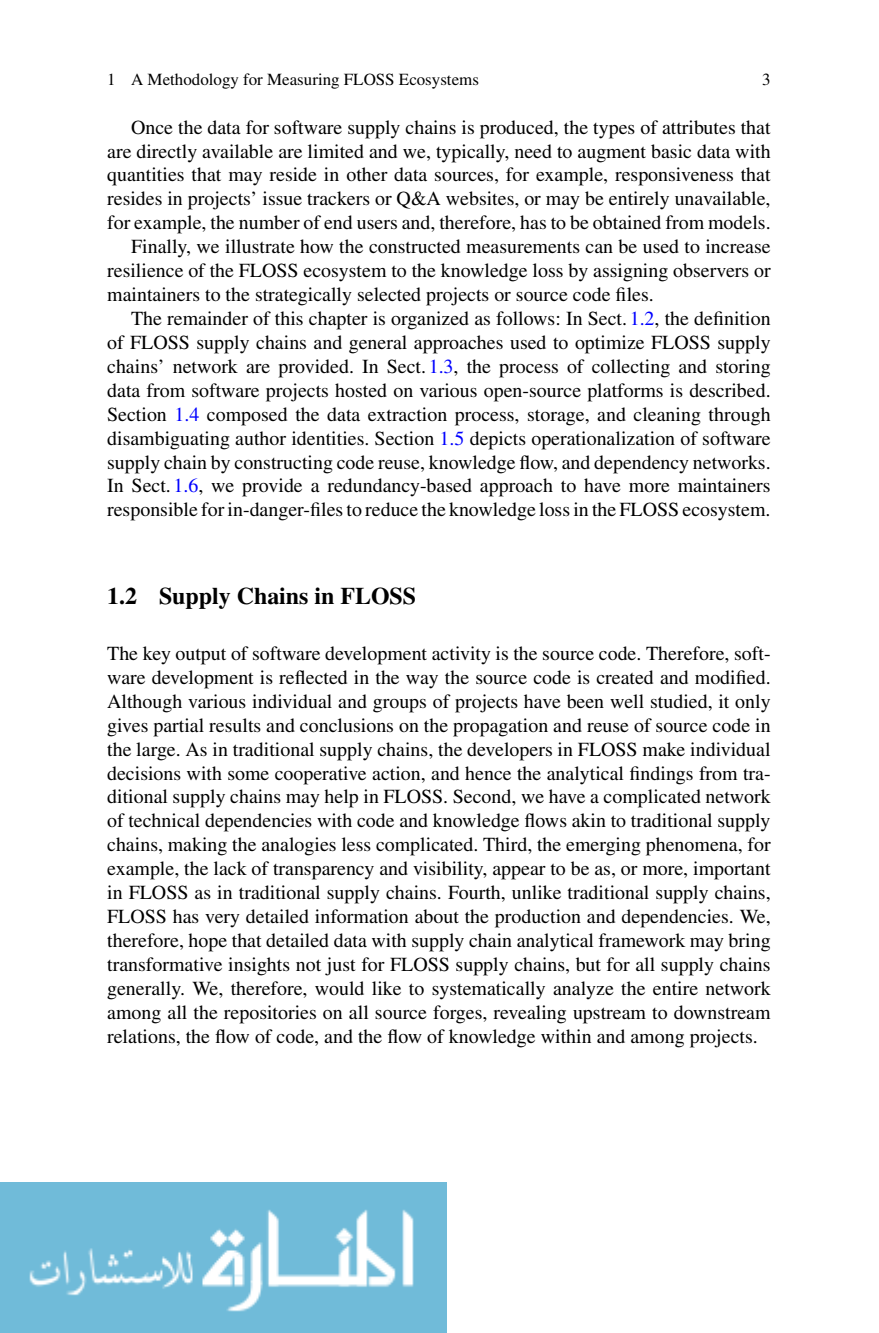
<style>
.page{position:relative;width:879px;height:1333px;background:#fff}
.page>*{position:absolute;margin:0;border:0;box-sizing:border-box;transform-origin:0 0}
.t1{font:700 24px "Times";color:#000}
.t2{font:20px/24px "Times";color:#000;text-align:justify}
.t3{font:17px "Times";color:#000}
.s1{color:#00f}
</style>
<div class="page">
<img style="left:0;top:1182px;width:446px;height:150px">
<p class="t3" style="left:107px;top:73px;width:373px">1 A Methodology for Measuring FLOSS Ecosystems</p>
<p class="t3" style="left:762px;top:73px;width:10px">3</p>
<p class="t2" style="left:131px;top:117px;width:641px">Once the data for software supply chains is produced, the types of attributes that</p>
<p class="t2" style="left:107px;top:141px;width:665px">are directly available are limited and we, typically, need to augment basic data with</p>
<p class="t2" style="left:107px;top:165px;width:665px">quantities that may reside in other data sources, for example, responsiveness that</p>
<p class="t2" style="left:107px;top:188px;width:665px">resides in projects’ issue trackers or Q&amp;A websites, or may be entirely unavailable,</p>
<p class="t2" style="left:107px;top:212px;width:665px">for example, the number of end users and, therefore, has to be obtained from models.</p>
<p class="t2" style="left:131px;top:236px;width:641px">Finally, we illustrate how the constructed measurements can be used to increase</p>
<p class="t2" style="left:107px;top:260px;width:665px">resilience of the FLOSS ecosystem to the knowledge loss by assigning observers or</p>
<p class="t2" style="left:107px;top:284px;width:548px">maintainers to the strategically selected projects or source code files.</p>
<p class="t2" style="left:131px;top:308px;width:641px">The remainder of this chapter is organized as follows: In Sect. <span class="s1">1.2</span>, the definition</p>
<p class="t2" style="left:107px;top:332px;width:665px">of FLOSS supply chains and general approaches used to optimize FLOSS supply</p>
<p class="t2" style="left:107px;top:356px;width:665px">chains’ network are provided. In Sect. <span class="s1">1.3</span>, the process of collecting and storing</p>
<p class="t2" style="left:107px;top:380px;width:665px">data from software projects hosted on various open-source platforms is described.</p>
<p class="t2" style="left:107px;top:404px;width:665px">Section <span class="s1">1.4</span> composed the data extraction process, storage, and cleaning through</p>
<p class="t2" style="left:107px;top:428px;width:665px">disambiguating author identities. Section <span class="s1">1.5</span> depicts operationalization of software</p>
<p class="t2" style="left:107px;top:451px;width:665px">supply chain by constructing code reuse, knowledge flow, and dependency networks.</p>
<p class="t2" style="left:107px;top:475px;width:665px">In Sect. <span class="s1">1.6</span>, we provide a redundancy-based approach to have more maintainers</p>
<p class="t2" style="left:107px;top:499px;width:665px">responsible for in-danger-files to reduce the knowledge loss in the FLOSS ecosystem.</p>
<p class="t1" style="left:107px;top:587px;width:310px">1.2 Supply Chains in FLOSS</p>
<p class="t2" style="left:107px;top:643px;width:665px">The key output of software development activity is the source code. Therefore, soft&shy;ware development is reflected in the way the source code is created and modified.<br>Although various individual and groups of projects have been well studied, it only gives partial results and conclusions on the propagation and reuse of source code in the large. As in traditional supply chains, the developers in FLOSS make individual decisions with some cooperative action, and hence the analytical findings from tra&shy;ditional supply chains may help in FLOSS. Second, we have a complicated network of technical dependencies with code and knowledge flows akin to traditional supply chains, making the analogies less complicated. Third, the emerging phenomena, for example, the lack of transparency and visibility, appear to be as, or more, important in FLOSS as in traditional supply chains. Fourth, unlike traditional supply chains, FLOSS has very detailed information about the production and dependencies. We, therefore, hope that detailed data with supply chain analytical framework may bring transformative insights not just for FLOSS supply chains, but for all supply chains generally. We, therefore, would like to systematically analyze the entire network among all the repositories on all source forges, revealing upstream to downstream relations, the flow of code, and the flow of knowledge within and among projects.</p>
</div>
